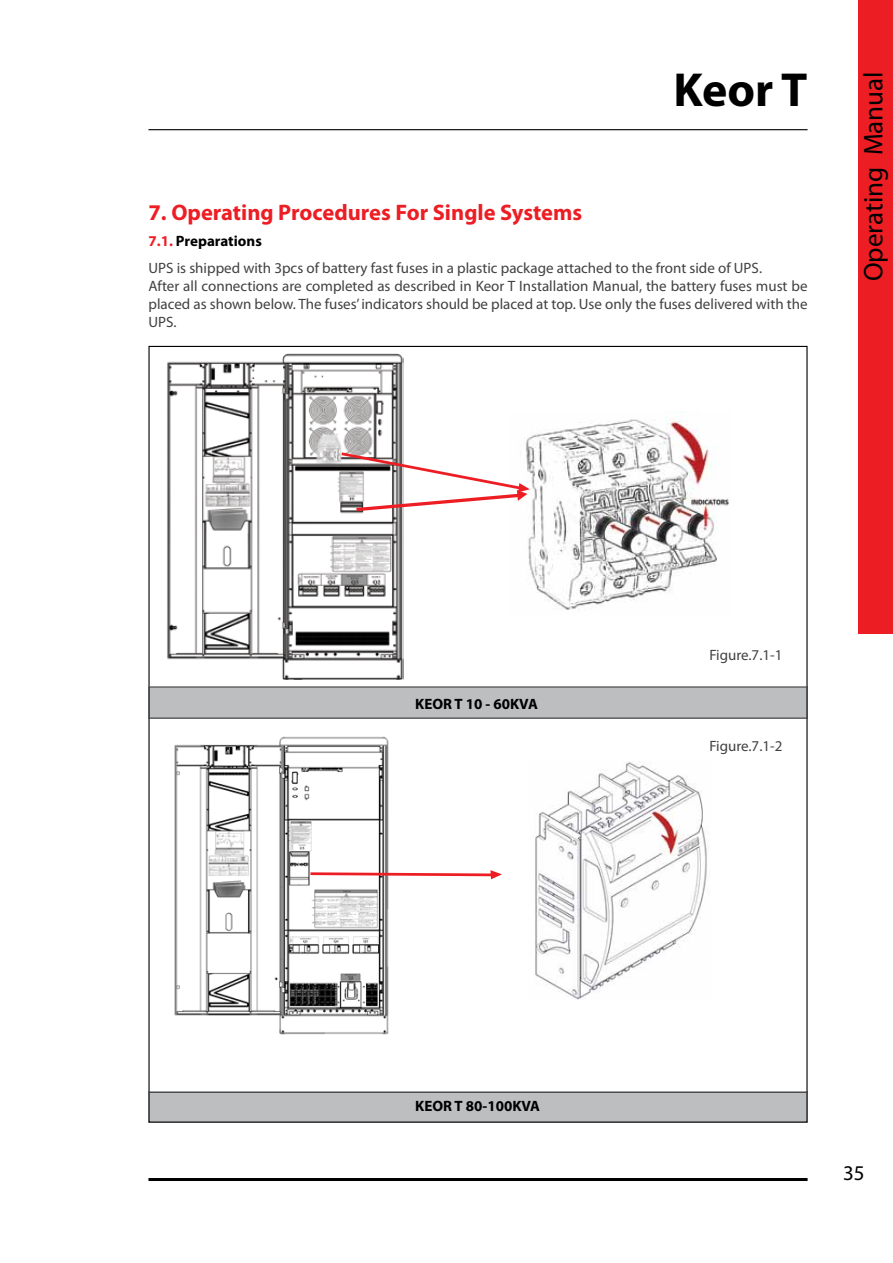
<style>
.page{position:relative;width:893px;height:1263px;background:#fff}
.page>*{position:absolute;margin:0;border:0;box-sizing:border-box;transform-origin:0 0}
.t1{font:700 48px "Myriad Pro";color:#000}
.t2{font:27px "Myriad Pro";color:#000}
.t3{font:700 22.5px "Myriad Pro";color:#ed1d24}
.t4{font:21px "Myriad Pro";color:#000}
.t5{font:15px/18px "Myriad Pro";color:#414042}
.t6{font:700 15px "Myriad Pro";color:#000}
.s1{font-weight:700;color:#ed1d24}
.s2{font-weight:700;color:#000}
</style>
<div class="page">
<hr style="left:148px;top:1178px;width:660px;height:3px;background:#000">
<hr style="left:148px;top:129px;width:660px;height:1px;background:#000">
<div style="left:858px;top:0;width:35px;height:634px;background:#ed1d24"></div>
<div style="left:149px;top:687px;width:659px;height:32px;background:#bcbec0"></div>
<div style="left:149px;top:1091px;width:659px;height:32px;background:#bcbec0"></div>
<img style="left:524px;top:416px;width:205px;height:194px">
<img style="left:167px;top:353px;width:237px;height:326px">
<svg style="left:342px;top:452px;width:188px;height:59px"></svg>
<img style="left:174px;top:736px;width:215px;height:299px">
<img style="left:535px;top:761px;width:174px;height:239px">
<svg style="left:310px;top:870px;width:192px;height:9px"></svg>
<hr style="left:149px;top:686px;width:659px;height:1px;background:#414042">
<hr style="left:149px;top:1092px;width:659px;height:1px;background:#414042">
<hr style="left:149px;top:717px;width:659px;height:2px;background:#414042">
<h1 class="t1" style="left:674px;top:58px;width:135px">Keor T</h1>
<h2 class="t2" style="left:857px;top:281px;width:212px;rotate:-90deg">Operating Manual</h2>
<h3 class="t3" style="left:148px;top:197px;width:435px">7. Operating Procedures For Single Systems</h3>
<p class="t5" style="left:148px;top:228px;width:615px;line-height:26.5px"><span class="s1">7.1.</span> <span class="s2">Preparations<br></span>UPS is shipped with 3pcs of battery fast fuses in a plastic package attached to the front side of UPS.</p>
<p class="t5" style="left:148px;top:276px;width:661px;text-align:justify">After all connections are completed as described in Keor T Installation Manual, the battery fuses must be placed as shown below. The fuses’ indicators should be placed at top. Use only the fuses delivered with the UPS.</p>
<p class="t6" style="left:415px;top:694px;width:124px">KEOR T 10 - 60KVA</p>
<p class="t6" style="left:415px;top:1096px;width:126px">KEOR T 80-100KVA</p>
<p class="t5" style="left:709px;top:646px;width:75px">Figure.7.1-1</p>
<p class="t5" style="left:709px;top:737px;width:75px">Figure.7.1-2</p>
<h3 class="t4" style="left:843px;top:1160px;width:23px">35</h3>
</div>
